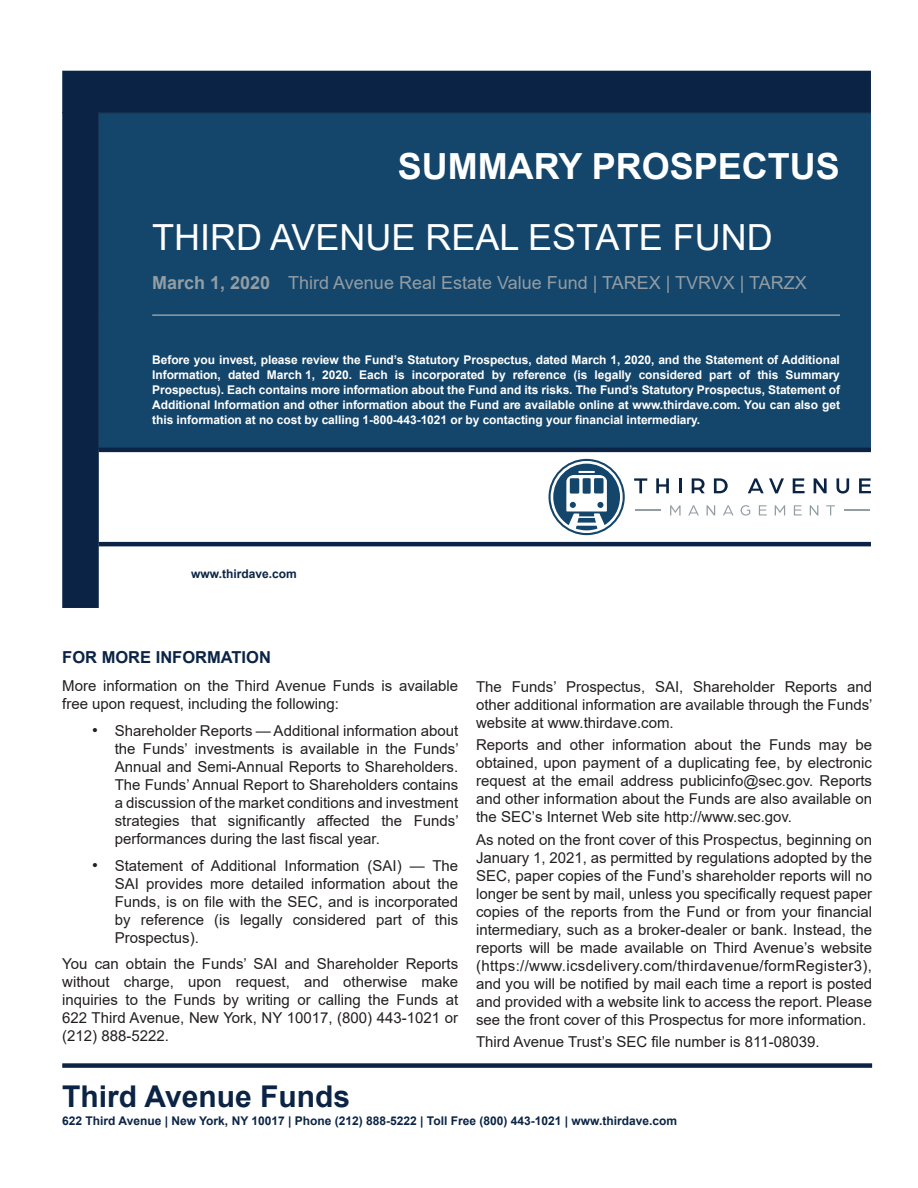
<style>
.page{position:relative;width:918px;height:1188px;background:#fff}
.page>*{position:absolute;margin:0;border:0;box-sizing:border-box;transform-origin:0 0}
.t1{font:36px "Arial";color:#fff}
.t2{font:700 36px "Arial";color:#fff}
.t3{font:700 30px "Arial";color:#0b2445}
.t4{font:18px "Arial";color:#929da4}
.t5{font:700 16.5px "Arial";color:#0b2445}
.t6{font:15px/18px "Arial";color:#231f20;text-align:justify}
.t7{font:700 12px/15px "Arial";letter-spacing:-.005em;color:#fff;text-align:justify}
.t8{font:700 12px "Arial";color:#0b2445}
.s1{font-weight:700}
.s2{font-size:16.5px}
</style>
<div class="page">
<svg style="left:62px;top:71px;width:809px;height:537px"></svg>
<div style="left:99px;top:113px;width:772px;height:335px;background:#14456a"></div>
<svg style="left:99px;top:546px;width:772px;height:62px"></svg>
<hr style="left:152px;top:314px;width:688px;height:2px;background:#929da4">
<hr style="left:99px;top:542px;width:772px;height:4px;background:#0b2445">
<hr style="left:99px;top:448px;width:772px;height:4px;background:#0b2445">
<hr style="left:98px;top:112px;width:773px;height:1px;background:#0b2445">
<hr style="left:62px;top:112px;width:36px;height:1px;background:#0b2445">
<hr style="left:98px;top:113px;width:1px;height:202px;background:#0b2445">
<hr style="left:98px;top:315px;width:1px;height:135px;background:#0b2445">
<hr style="left:98px;top:450px;width:1px;height:94px;background:#0b2445">
<hr style="left:98px;top:544px;width:1px;height:64px;background:#0b2445">
<svg style="left:549px;top:459px;width:76px;height:76px"></svg>
<div style="left:583px;top:478px;width:8px;height:16px;background:#14456a"></div>
<div style="left:594px;top:478px;width:10px;height:15px;background:#14456a"></div>
<svg style="left:634px;top:478px;width:13px;height:15px"></svg>
<svg style="left:656px;top:478px;width:13px;height:15px"></svg>
<hr style="left:679px;top:478px;width:3px;height:15px;background:#0b2445">
<svg style="left:692px;top:478px;width:13px;height:15px"></svg>
<svg style="left:714px;top:478px;width:14px;height:15px"></svg>
<svg style="left:748px;top:478px;width:36px;height:15px"></svg>
<svg style="left:793px;top:478px;width:12px;height:15px"></svg>
<svg style="left:814px;top:478px;width:13px;height:15px"></svg>
<svg style="left:837px;top:478px;width:12px;height:16px"></svg>
<svg style="left:859px;top:478px;width:12px;height:15px"></svg>
<svg style="left:670px;top:505px;width:11px;height:10px"></svg>
<svg style="left:688px;top:505px;width:11px;height:10px"></svg>
<svg style="left:707px;top:505px;width:8px;height:10px"></svg>
<svg style="left:723px;top:505px;width:11px;height:10px"></svg>
<svg style="left:741px;top:505px;width:9px;height:11px"></svg>
<svg style="left:759px;top:505px;width:8px;height:10px"></svg>
<svg style="left:775px;top:505px;width:10px;height:10px"></svg>
<svg style="left:794px;top:505px;width:8px;height:10px"></svg>
<svg style="left:810px;top:505px;width:8px;height:10px"></svg>
<svg style="left:826px;top:505px;width:9px;height:10px"></svg>
<hr style="left:635px;top:509px;width:25px;height:2px;background:#929da4">
<hr style="left:845px;top:509px;width:25px;height:2px;background:#929da4">
<div style="left:62px;top:1063px;width:810px;height:5px;background:#0b2445"></div>
<h1 class="t2" style="left:398px;top:147px;width:444px">SUMMARY PROSPECTUS</h1>
<h1 class="t1" style="left:152px;top:217px;width:622px">THIRD AVENUE REAL ESTATE FUND</h1>
<p class="t4" style="left:152px;top:273px;width:656px"><span class="s1">March 1, 2020</span> Third Avenue Real Estate Value Fund | TAREX | TVRVX | TARZX</p>
<p class="t7" style="left:152px;top:353px;width:689px">Before you invest, please review the Fund’s Statutory Prospectus, dated March 1, 2020, and the Statement of Additional Information, dated March 1, 2020. Each is incorporated by reference (is legally considered part of this Summary Prospectus). Each contains more information about the Fund and its risks. The Fund’s Statutory Prospectus, Statement of Additional Information and other information about the Fund are available online at www.thirdave.com. You can also get this information at no cost by calling 1-800-443-1021 or by contacting your financial intermediary.</p>
<p class="t8" style="left:191px;top:567px;width:107px">www.thirdave.com</p>
<p class="t5" style="left:62px;top:648px;width:210px">FOR MORE INFORMATION</p>
<p class="t6" style="left:62px;top:677px;width:397px">More information on the Third Avenue Funds is available free upon request, including the following:</p>
<p class="t6" style="left:115px;top:722px;width:346px;text-indent:-22px"><span class="s2">•</span> Shareholder Reports — Additional information about the Funds’ investments is available in the Funds’ Annual and Semi-Annual Reports to Shareholders.<br>The Funds’ Annual Report to Shareholders contains a discussion of the market conditions and investment strategies that significantly affected the Funds’ performances during the last fiscal year.</p>
<p class="t6" style="left:115px;top:857px;width:345px;text-indent:-22px"><span class="s2">•</span> Statement of Additional Information (SAI) — The SAI provides more detailed information about the Funds, is on file with the SEC, and is incorporated by reference (is legally considered part of this Prospectus).</p>
<p class="t6" style="left:62px;top:954px;width:397px">You can obtain the Funds’ SAI and Shareholder Reports without charge, upon request, and otherwise make inquiries to the Funds by writing or calling the Funds at 622 Third Avenue, New York, NY 10017, (800) 443-1021 or (212) 888-5222.</p>
<p class="t6" style="left:476px;top:677px;width:398px">The Funds’ Prospectus, SAI, Shareholder Reports and other additional information are available through the Funds’ website at www.thirdave.com.</p>
<p class="t6" style="left:476px;top:736px;width:397px">Reports and other information about the Funds may be obtained, upon payment of a duplicating fee, by electronic request at the email address publicinfo@sec.gov. Reports and other information about the Funds are also available on the SEC’s Internet Web site http://www.sec.gov.</p>
<p class="t6" style="left:476px;top:830px;width:397px">As noted on the front cover of this Prospectus, beginning on January 1, 2021, as permitted by regulations adopted by the SEC, paper copies of the Fund’s shareholder reports will no longer be sent by mail, unless you specifically request paper copies of the reports from the Fund or from your financial intermediary, such as a broker-dealer or bank. Instead, the reports will be made available on Third Avenue’s website (https://www.icsdelivery.com/thirdavenue/formRegister3), and you will be notified by mail each time a report is posted and provided with a website link to access the report. Please see the front cover of this Prospectus for more information.</p>
<p class="t6" style="left:476px;top:1033px;width:345px">Third Avenue Trust’s SEC file number is 811-08039.</p>
<h2 class="t3" style="left:62px;top:1080px;width:289px">Third Avenue Funds</h2>
<p class="t8" style="left:62px;top:1114px;width:616px">622 Third Avenue | New York, NY 10017 | Phone (212) 888-5222 | Toll Free (800) 443-1021 | www.thirdave.com</p>
</div>
